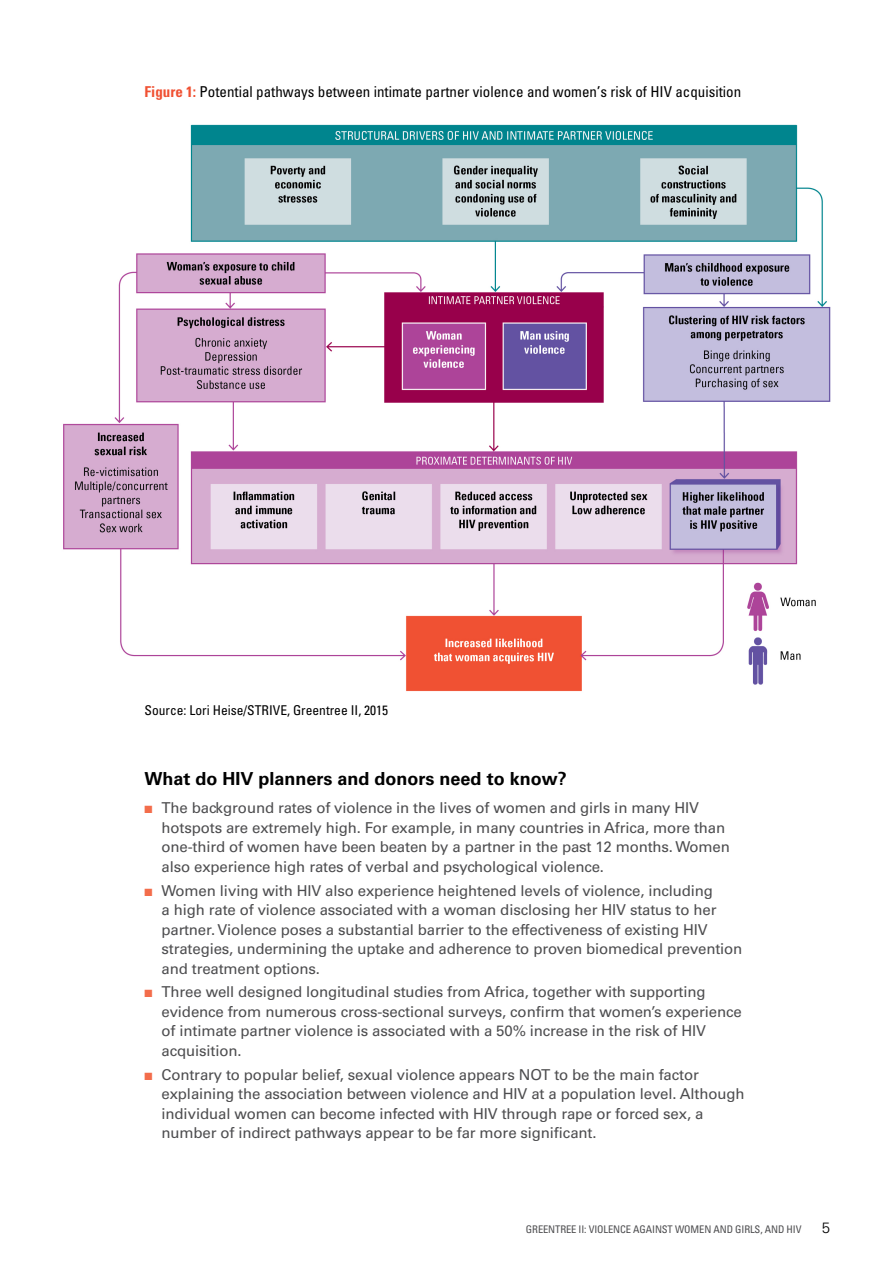
<style>
.page{position:relative;width:893px;height:1263px;background:#fff}
.page>*{position:absolute;margin:0;border:0;box-sizing:border-box;transform-origin:0 0}
.t1{font:700 18px "Univers";color:#000}
.t2{font:15px/19.5px "Univers";letter-spacing:-.01em;color:#4d4d4f}
.t3{font:condensed 15px "Univers";color:#000}
.t4{font:300 15px "Univers";color:#000}
.t5{font:condensed 13.5px "Univers";color:#000}
.t6{font:condensed 10.5px "Univers";letter-spacing:-.01em;color:#4d4d4f}
.s1{font-weight:700;color:#f05133}
.s2{color:#f36d4b}
</style>
<div class="page">
<img style="left:63px;top:124px;width:768px;height:568px">
<p class="t3" style="left:145px;top:82px;width:598px"><span class="s1">Figure 1:</span> Potential pathways between intimate partner violence and women’s risk of HIV acquisition</p>
<p class="t5" style="left:145px;top:702px;width:245px">Source: Lori Heise/STRIVE, Greentree II, 2015</p>
<p class="t1" style="left:145px;top:768px;width:424px">What do HIV planners and donors need to know?</p>
<p class="t2" style="left:162px;top:798px;width:570px;text-indent:-17px"><span class="s2">■</span> The background rates of violence in the lives of women and girls in many HIV hotspots are extremely high. For example, in many countries in Africa, more than one-third of women have been beaten by a partner in the past 12 months. Women also experience high rates of verbal and psychological violence.</p>
<p class="t2" style="left:162px;top:881px;width:582px;text-indent:-17px"><span class="s2">■</span> Women living with HIV also experience heightened levels of violence, including<br>a high rate of violence associated with a woman disclosing her HIV status to her partner. Violence poses a substantial barrier to the effectiveness of existing HIV strategies, undermining the uptake and adherence to proven biomedical prevention and treatment options.</p>
<p class="t2" style="left:162px;top:982px;width:582px;text-indent:-17px"><span class="s2">■</span> Three well designed longitudinal studies from Africa, together with supporting evidence from numerous cross-sectional surveys, confirm that women’s experience of intimate partner violence is associated with a 50% increase in the risk of HIV acquisition.</p>
<p class="t2" style="left:162px;top:1065px;width:584px;text-indent:-17px"><span class="s2">■</span> Contrary to popular belief, sexual violence appears NOT to be the main factor explaining the association between violence and HIV at a population level. Although individual women can become infected with HIV through rape or forced sex, a number of indirect pathways appear to be far more significant.</p>
<p class="t6" style="left:526px;top:1223px;width:277px">Greentree II: Vi olence agai nst Women and Gi rls, and HIV</p>
<p class="t4" style="left:822px;top:1219px;width:10px">5</p>
</div>
